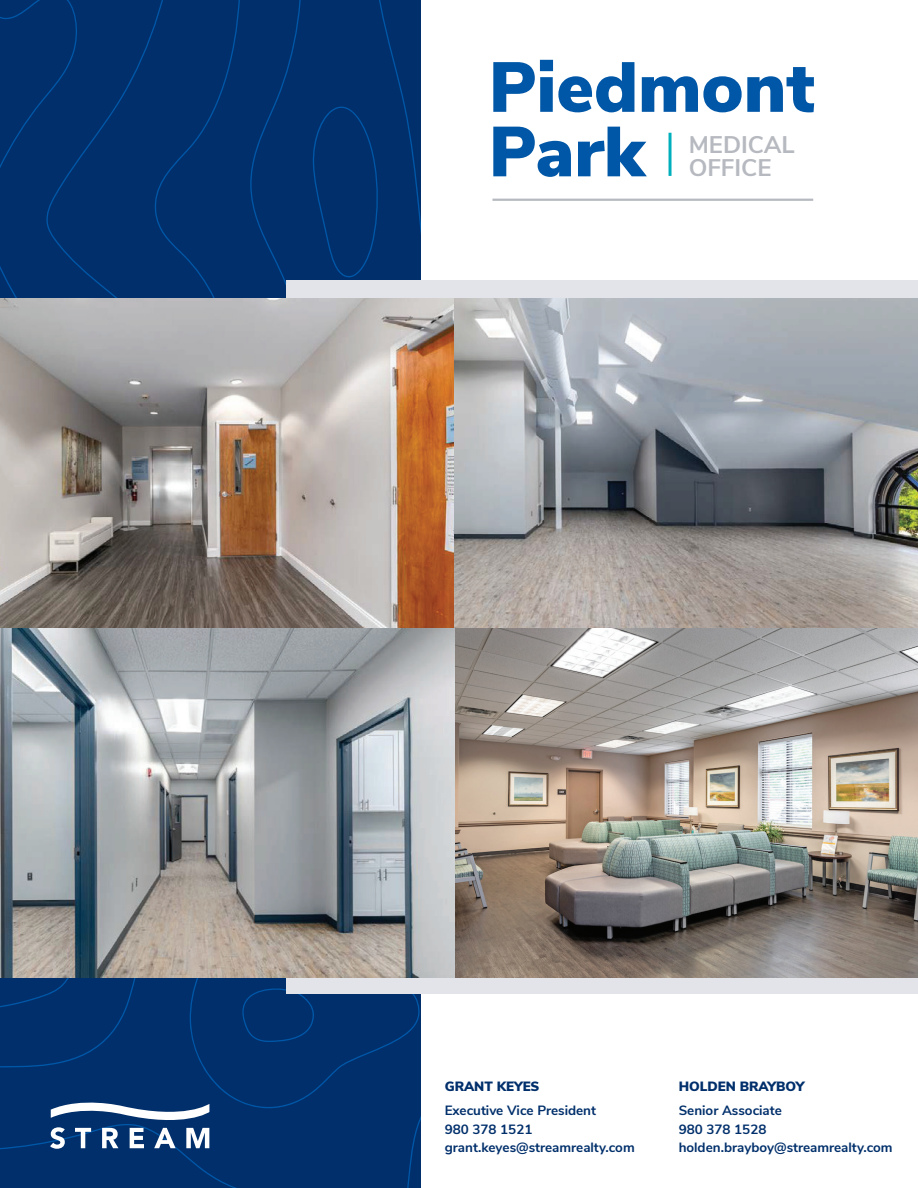
<style>
.page{position:relative;width:918px;height:1188px;background:#fff}
.page>*{position:absolute;margin:0;border:0;box-sizing:border-box;transform-origin:0 0}
.t1{font:900 70.5px "Nunito Sans";color:#0157a7}
.t2{font:700 24px "Nunito Sans";color:#b6b9bf}
.t3{font:700 13.35px "Nunito Sans";color:#002f6b}
.t4{font:900 13.35px "Nunito Sans";color:#002f6b}
</style>
<div class="page">
<div style="left:0;top:1029px;width:189px;height:39px;background:#002f6b"></div>
<div style="left:377px;top:1113px;width:44px;height:75px;background:#002f6b"></div>
<div style="left:0;top:0;width:168px;height:1031px;background:#002f6b"></div>
<div style="left:0;top:100px;width:91px;height:198px;background:#002f6b"></div>
<div style="left:152px;top:0;width:98px;height:1029px;background:#002f6b"></div>
<div style="left:250px;top:0;width:62px;height:298px;background:#002f6b"></div>
<div style="left:312px;top:0;width:109px;height:284px;background:#002f6b"></div>
<div style="left:189px;top:977px;width:232px;height:136px;background:#002f6b"></div>
<svg style="left:238px;top:985px;width:79px;height:57px;background:#00316e"></svg>
<hr style="left:669px;top:133px;width:3px;height:43px;background:#00afbc">
<hr style="left:492px;top:199px;width:321px;height:2px;background:#b6b9bf">
<div style="left:286px;top:284px;width:632px;height:710px;background:#e2e4e9"></div>
<svg style="left:0;top:1100px;width:349px;height:88px;background:#154178"></svg>
<img style="left:0;top:298px;width:918px;height:679px">
<p class="t1" style="left:489px;top:35px;width:328px">Piedmont</p>
<p class="t1" style="left:489px;top:100px;width:157px">Park</p>
<p class="t2" style="left:689px;top:127px;width:108px">MEDICAL</p>
<p class="t2" style="left:689px;top:150px;width:85px">OFFICE</p>
<p class="t4" style="left:445px;top:1076px;width:96px">GRANT KEYES</p>
<p class="t3" style="left:445px;top:1101px;width:153px">Executive Vice President</p>
<p class="t3" style="left:445px;top:1119px;width:89px">980 378 1521</p>
<p class="t3" style="left:445px;top:1138px;width:192px">grant.keyes@streamrealty.com</p>
<p class="t4" style="left:679px;top:1076px;width:127px">HOLDEN BRAYBOY</p>
<p class="t3" style="left:679px;top:1101px;width:105px">Senior Associate</p>
<p class="t3" style="left:679px;top:1119px;width:89px">980 378 1528</p>
<p class="t3" style="left:679px;top:1138px;width:215px">holden.brayboy@streamrealty.com</p>
</div>
